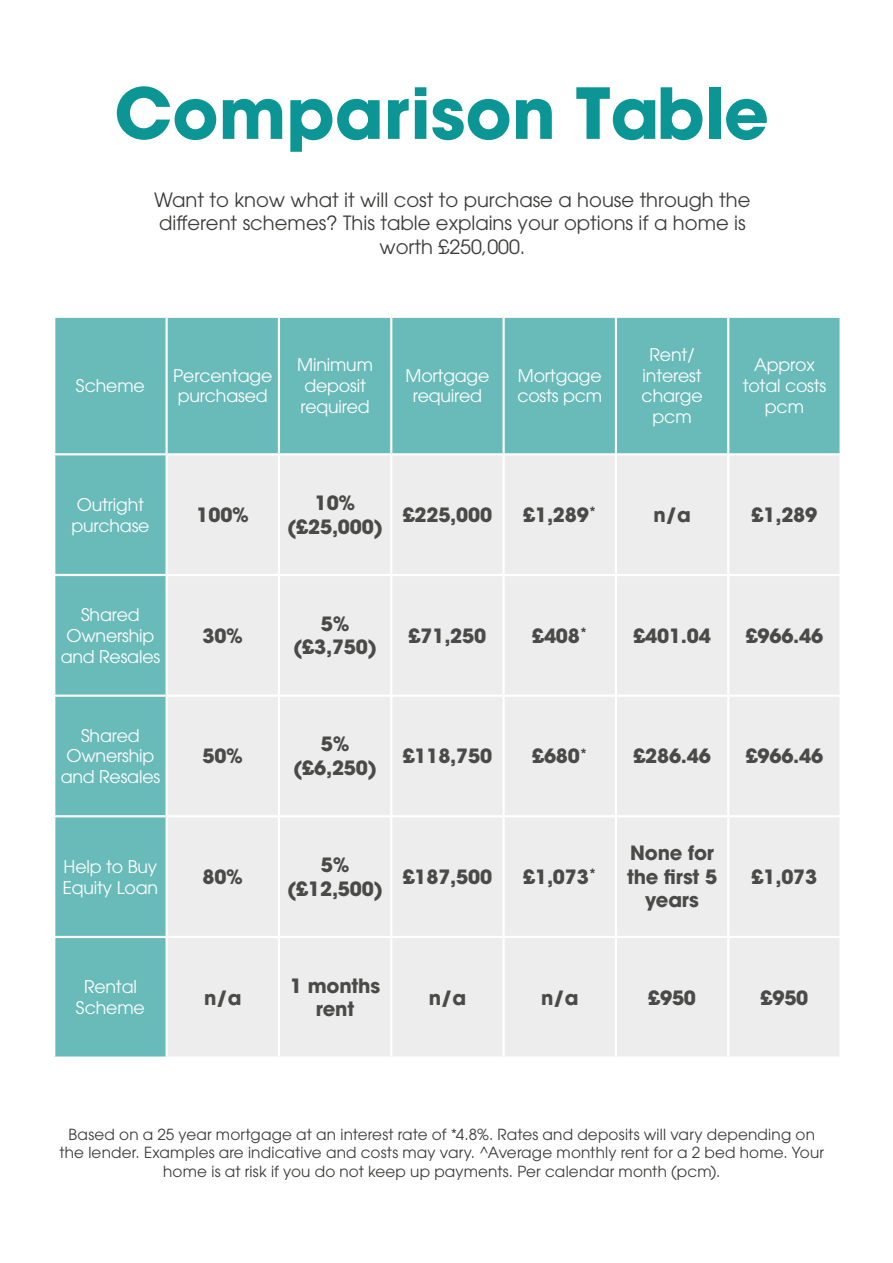
<style>
.page{position:relative;width:893px;height:1263px;background:#fff}
.page>*{position:absolute;margin:0;border:0;box-sizing:border-box;transform-origin:0 0}
.t1{font:700 69.75px "ITC Avant Garde Pro";color:#0c9595}
.t2{font:700 19.65px/23.5px "ITC Avant Garde Pro";letter-spacing:-.01em;color:#4a4a49;text-align:center}
.t3{font:19.65px/23.5px "ITC Avant Garde Pro";color:#3c3c3b;text-align:center}
.t4{font:17.4px/20.9px "ITC Avant Garde Pro";letter-spacing:-.01em;color:#fff;text-align:center}
.t5{font:15.15px/18.3px "ITC Avant Garde Pro";letter-spacing:.01em;color:#3c3c3b;text-align:center}
</style>
<div class="page">
<div style="left:55px;top:318px;width:784px;height:738px;background:#69bbb9"></div>
<div style="left:168px;top:455px;width:671px;height:601px;background:#ededed"></div>
<hr style="left:166px;top:318px;width:2px;height:135px;background:#fff">
<hr style="left:278px;top:318px;width:2px;height:135px;background:#fff">
<hr style="left:390px;top:318px;width:2px;height:135px;background:#fff">
<hr style="left:502px;top:318px;width:3px;height:135px;background:#fff">
<hr style="left:615px;top:318px;width:2px;height:135px;background:#fff">
<hr style="left:727px;top:318px;width:2px;height:135px;background:#fff">
<hr style="left:53px;top:453px;width:114px;height:2px;background:#fff">
<hr style="left:167px;top:453px;width:112px;height:2px;background:#fff">
<hr style="left:166px;top:455px;width:2px;height:119px;background:#fff">
<hr style="left:279px;top:453px;width:112px;height:2px;background:#fff">
<hr style="left:278px;top:455px;width:2px;height:119px;background:#fff">
<hr style="left:391px;top:453px;width:113px;height:2px;background:#fff">
<hr style="left:390px;top:455px;width:2px;height:119px;background:#fff">
<hr style="left:504px;top:453px;width:112px;height:2px;background:#fff">
<hr style="left:502px;top:455px;width:3px;height:119px;background:#fff">
<hr style="left:616px;top:453px;width:112px;height:2px;background:#fff">
<hr style="left:615px;top:455px;width:2px;height:119px;background:#fff">
<hr style="left:728px;top:453px;width:114px;height:2px;background:#fff">
<hr style="left:727px;top:455px;width:2px;height:119px;background:#fff">
<hr style="left:53px;top:574px;width:114px;height:2px;background:#fff">
<hr style="left:167px;top:574px;width:112px;height:2px;background:#fff">
<hr style="left:166px;top:576px;width:2px;height:118px;background:#fff">
<hr style="left:279px;top:574px;width:112px;height:2px;background:#fff">
<hr style="left:278px;top:576px;width:2px;height:118px;background:#fff">
<hr style="left:391px;top:574px;width:113px;height:2px;background:#fff">
<hr style="left:390px;top:576px;width:2px;height:118px;background:#fff">
<hr style="left:504px;top:574px;width:112px;height:2px;background:#fff">
<hr style="left:502px;top:576px;width:3px;height:118px;background:#fff">
<hr style="left:616px;top:574px;width:112px;height:2px;background:#fff">
<hr style="left:615px;top:576px;width:2px;height:118px;background:#fff">
<hr style="left:728px;top:574px;width:114px;height:2px;background:#fff">
<hr style="left:727px;top:576px;width:2px;height:118px;background:#fff">
<hr style="left:53px;top:694px;width:114px;height:3px;background:#fff">
<hr style="left:167px;top:694px;width:112px;height:3px;background:#fff">
<hr style="left:166px;top:697px;width:2px;height:118px;background:#fff">
<hr style="left:279px;top:694px;width:112px;height:3px;background:#fff">
<hr style="left:278px;top:697px;width:2px;height:118px;background:#fff">
<hr style="left:391px;top:694px;width:113px;height:3px;background:#fff">
<hr style="left:390px;top:697px;width:2px;height:118px;background:#fff">
<hr style="left:504px;top:694px;width:112px;height:3px;background:#fff">
<hr style="left:502px;top:697px;width:3px;height:118px;background:#fff">
<hr style="left:616px;top:694px;width:112px;height:3px;background:#fff">
<hr style="left:615px;top:697px;width:2px;height:118px;background:#fff">
<hr style="left:728px;top:694px;width:114px;height:3px;background:#fff">
<hr style="left:727px;top:697px;width:2px;height:118px;background:#fff">
<hr style="left:53px;top:815px;width:114px;height:2px;background:#fff">
<hr style="left:167px;top:815px;width:112px;height:2px;background:#fff">
<hr style="left:166px;top:817px;width:2px;height:119px;background:#fff">
<hr style="left:279px;top:815px;width:112px;height:2px;background:#fff">
<hr style="left:278px;top:817px;width:2px;height:119px;background:#fff">
<hr style="left:391px;top:815px;width:113px;height:2px;background:#fff">
<hr style="left:390px;top:817px;width:2px;height:119px;background:#fff">
<hr style="left:504px;top:815px;width:112px;height:2px;background:#fff">
<hr style="left:502px;top:817px;width:3px;height:119px;background:#fff">
<hr style="left:616px;top:815px;width:112px;height:2px;background:#fff">
<hr style="left:615px;top:817px;width:2px;height:119px;background:#fff">
<hr style="left:728px;top:815px;width:114px;height:2px;background:#fff">
<hr style="left:727px;top:817px;width:2px;height:119px;background:#fff">
<hr style="left:53px;top:936px;width:114px;height:2px;background:#fff">
<hr style="left:167px;top:936px;width:112px;height:2px;background:#fff">
<hr style="left:166px;top:938px;width:2px;height:118px;background:#fff">
<hr style="left:279px;top:936px;width:112px;height:2px;background:#fff">
<hr style="left:278px;top:938px;width:2px;height:118px;background:#fff">
<hr style="left:391px;top:936px;width:113px;height:2px;background:#fff">
<hr style="left:390px;top:938px;width:2px;height:118px;background:#fff">
<hr style="left:504px;top:936px;width:112px;height:2px;background:#fff">
<hr style="left:502px;top:938px;width:3px;height:118px;background:#fff">
<hr style="left:616px;top:936px;width:112px;height:2px;background:#fff">
<hr style="left:615px;top:938px;width:2px;height:118px;background:#fff">
<hr style="left:728px;top:936px;width:114px;height:2px;background:#fff">
<hr style="left:727px;top:938px;width:2px;height:118px;background:#fff">
<h1 class="t1" style="left:114px;top:67px;width:656px">Comparison Table</h1>
<p class="t3" style="left:154px;top:188px;width:598px">Want to know what it will cost to purchase a house through the different schemes? This table explains your options if a home is worth £250,000.</p>
<p class="t4" style="left:76px;top:375px;width:70px">Scheme</p>
<p class="t4" style="left:173px;top:364px;width:101px;text-align:left">Percentage purchased</p>
<p class="t4" style="left:297px;top:354px;width:77px;text-align:left">Minimum deposit required</p>
<p class="t4" style="left:405px;top:364px;width:85px">Mortgage required</p>
<p class="t4" style="left:517px;top:364px;width:86px;text-align:left">Mortgage costs pcm</p>
<p class="t4" style="left:642px;top:344px;width:63px">Rent/ interest charge pcm</p>
<p class="t4" style="left:743px;top:354px;width:85px">Approx total costs pcm</p>
<p class="t4" style="left:71px;top:494px;width:80px">Outright purchase</p>
<p class="t2" style="left:197px;top:503px;width:54px">100%</p>
<p class="t2" style="left:287px;top:491px;width:97px">10% (£25,000)</p>
<p class="t2" style="left:403px;top:503px;width:91px">£225,000</p>
<p class="t2" style="left:523px;top:503px;width:75px">£1,289<sup>*</sup></p>
<p class="t2" style="left:653px;top:503px;width:39px">n/a</p>
<p class="t2" style="left:752px;top:503px;width:67px">£1,289</p>
<p class="t4" style="left:61px;top:604px;width:101px">Shared<br>Ownership and Resales</p>
<p class="t4" style="left:61px;top:724px;width:101px">Shared<br>Ownership and Resales</p>
<p class="t2" style="left:202px;top:623px;width:42px">30%</p>
<p class="t2" style="left:293px;top:612px;width:85px">5% (£3,750)</p>
<p class="t2" style="left:409px;top:623px;width:79px">£71,250</p>
<p class="t2" style="left:532px;top:623px;width:57px">£408<sup>*</sup></p>
<p class="t2" style="left:633px;top:623px;width:79px">£401.04</p>
<p class="t2" style="left:746px;top:623px;width:79px">£966.46</p>
<p class="t2" style="left:202px;top:744px;width:42px">50%</p>
<p class="t2" style="left:293px;top:732px;width:85px">5% (£6,250)</p>
<p class="t2" style="left:403px;top:744px;width:91px">£118,750</p>
<p class="t2" style="left:532px;top:744px;width:57px">£680<sup>*</sup></p>
<p class="t2" style="left:633px;top:744px;width:79px">£286.46</p>
<p class="t2" style="left:746px;top:744px;width:79px">£966.46</p>
<p class="t4" style="left:63px;top:856px;width:97px;text-align:left">Help to Buy<br>Equity Loan</p>
<p class="t2" style="left:202px;top:865px;width:42px">80%</p>
<p class="t2" style="left:287px;top:853px;width:97px">5% (£12,500)</p>
<p class="t2" style="left:403px;top:865px;width:91px">£187,500</p>
<p class="t2" style="left:523px;top:865px;width:75px">£1,073<sup>*</sup></p>
<p class="t2" style="left:627px;top:841px;width:92px">None for the first 5 years</p>
<p class="t2" style="left:752px;top:865px;width:67px">£1,073</p>
<p class="t4" style="left:76px;top:976px;width:70px">Rental<br>Scheme</p>
<p class="t2" style="left:204px;top:985px;width:39px">n/a</p>
<p class="t2" style="left:290px;top:973px;width:92px">1 months rent</p>
<p class="t2" style="left:429px;top:985px;width:39px">n/a</p>
<p class="t2" style="left:541px;top:985px;width:39px">n/a</p>
<p class="t2" style="left:648px;top:985px;width:49px">£950</p>
<p class="t2" style="left:760px;top:985px;width:49px">£950</p>
<p class="t5" style="left:59px;top:1125px;width:766px">Based on a 25 year mortgage at an interest rate of *4.8%. Rates and deposits will vary depending on the lender. Examples are indicative and costs may vary. ^Average monthly rent for a 2 bed home. Your home is at risk if you do not keep up payments. Per calendar month (pcm).</p>
</div>
